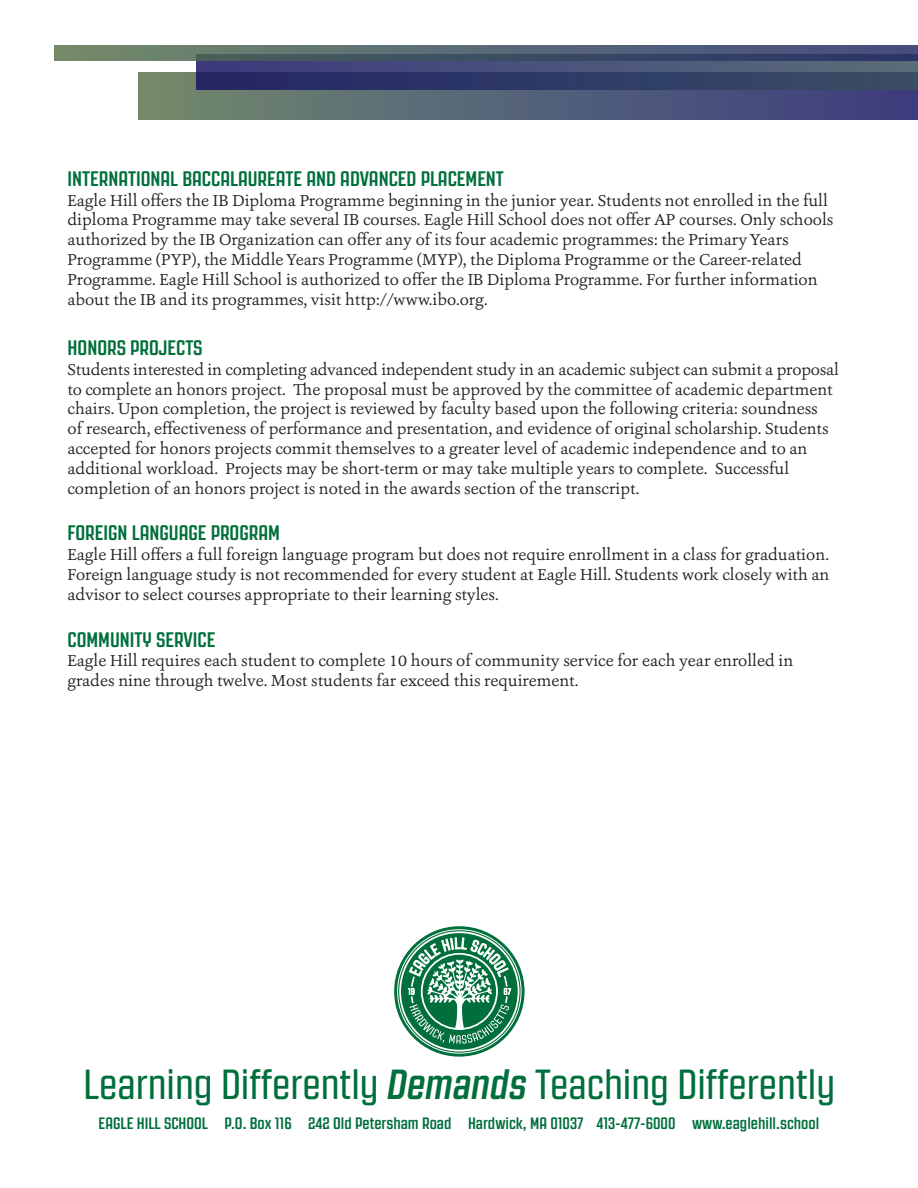
<style>
.page{position:relative;width:918px;height:1188px;background:#fff}
.page>*{position:absolute;margin:0;border:0;box-sizing:border-box;transform-origin:0 0}
.t1{font:42px "Revolution Gothic";color:#006f3c}
.t2{font:700 21px "Revolution Gothic W03";color:#006f3c}
.t3{font:16.5px/19.8px "Ashbury";color:#231f20}
.t4{font:700 16.5px "Revolution Gothic W03";color:#006f3c}
.s1{font-family:"Revolution Gothic W03";font-weight:700;font-style:italic}
</style>
<div class="page">
<svg style="left:138px;top:73px;width:780px;height:46px"></svg>
<svg style="left:197px;top:60px;width:721px;height:29px"></svg>
<svg style="left:54px;top:45px;width:864px;height:15px"></svg>
<svg style="left:397px;top:929px;width:125px;height:125px"></svg>
<p class="t2" style="left:68px;top:167px;width:438px">INTERNATIONAL BACCALAUREATE AND ADVANCED PLACEMENT</p>
<p class="t3" style="left:68px;top:190px;width:767px">Eagle Hill offers the IB Diploma Programme beginning in the junior year. Students not enrolled in the full diploma Programme may take several IB courses. Eagle Hill School does not offer AP courses. Only schools authorized by the IB Organization can offer any of its four academic programmes: the Primary Years Programme (PYP), the Middle Years Programme (MYP), the Diploma Programme or the Career-related Programme. Eagle Hill School is authorized to offer the IB Diploma Programme. For further information about the IB and its programmes, visit http://www.ibo.org.</p>
<p class="t2" style="left:68px;top:336px;width:137px">HONORS PROJECTS</p>
<p class="t3" style="left:68px;top:359px;width:773px">Students interested in completing advanced independent study in an academic subject can submit a proposal to complete an honors project. The proposal must be approved by the committee of academic department chairs. Upon completion, the project is reviewed by faculty based upon the following criteria: soundness<br>of research, effectiveness of performance and presentation, and evidence of original scholarship. Students accepted for honors projects commit themselves to a greater level of academic independence and to an additional workload. Projects may be short-term or may take multiple years to complete. Successful completion of an honors project is noted in the awards section of the transcript.</p>
<p class="t2" style="left:68px;top:522px;width:214px">FOREIGN LANGUAGE PROGRAM</p>
<p class="t3" style="left:68px;top:545px;width:763px;text-align:justify">Eagle Hill offers a full foreign language program but does not require enrollment in a class for graduation.<br>Foreign language study is not recommended for every student at Eagle Hill. Students work closely with an advisor to select courses appropriate to their learning styles.</p>
<p class="t2" style="left:68px;top:628px;width:149px">COMMUNITY SERVICE</p>
<p class="t3" style="left:68px;top:651px;width:727px">Eagle Hill requires each student to complete 10 hours of community service for each year enrolled in grades nine through twelve. Most students far exceed this requirement.</p>
<h1 class="t1" style="left:83px;top:1062px;width:753px">Learning Differently <span class="s1">Demands</span> Teaching Differently</h1>
<p class="t4" style="left:99px;top:1114px;width:722px">EAGLE HILL SCHOOL P.O. Box 116 242 Old Petersham Road Hardwick, MA 01037 413-477-6000 www.eaglehill.school</p>
</div>
